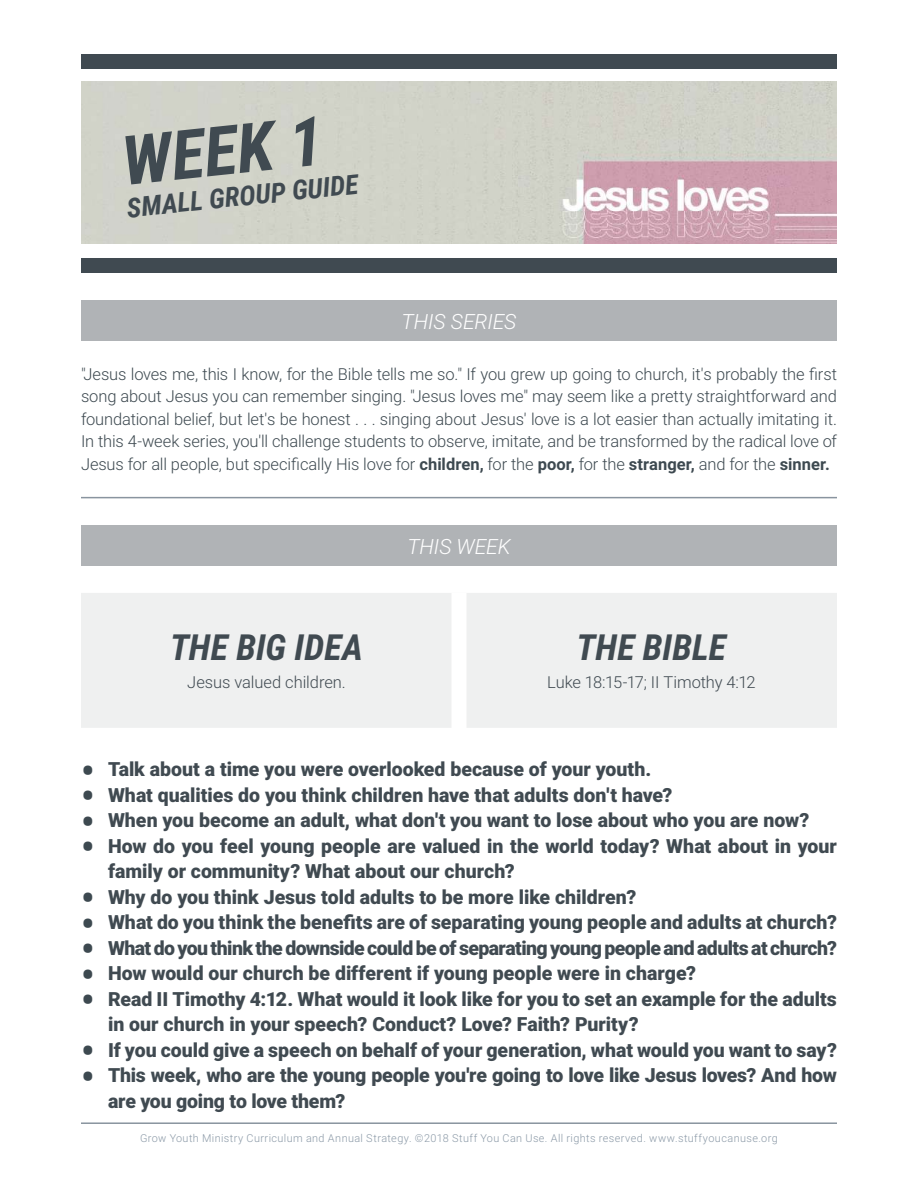
<style>
.page{position:relative;width:918px;height:1188px;background:#fff}
.page>*{position:absolute;margin:0;border:0;box-sizing:border-box;transform-origin:0 0}
.t1{font:italic 700 68.25px "Roboto Condensed";color:#404a51}
.t2{font:italic 700 36px "Roboto Condensed";color:#404a51}
.t3{font:italic 700 27.3px "Roboto Condensed";color:#404a51}
.t4{font:italic 300 21px "Roboto";letter-spacing:-.005em;color:#fff}
.t5{font:900 19.5px/25.5px "Roboto";color:#404a51}
.t6{font:900 19.5px "Roboto";letter-spacing:-.03em;color:#404a51}
.t7{font:300 16.5px/22.5px "Roboto";letter-spacing:-.005em;color:#3d4950;text-align:justify}
.t8{font:300 16.5px "Roboto";letter-spacing:-.005em;color:#404a51}
.t9{font:300 10.8px "Roboto";letter-spacing:.04em;color:#8b99a7}
.s1{font-weight:700}
.s2{font-weight:700;font-size:37.5px;color:#3d4950}
</style>
<div class="page">
<img style="left:81px;top:82px;width:756px;height:162px">
<hr style="left:81px;top:1122px;width:756px;height:2px;background:#89949f">
<div style="left:81px;top:258px;width:756px;height:15px;background:#404a51"></div>
<div style="left:81px;top:54px;width:756px;height:15px;background:#404a51"></div>
<div style="left:81px;top:300px;width:756px;height:40px;background:#b0b3b6"></div>
<div style="left:81px;top:525px;width:756px;height:41px;background:#b0b3b6"></div>
<hr style="left:81px;top:497px;width:756px;height:1px;background:#89949f">
<div style="left:81px;top:593px;width:756px;height:135px;background:#eff0f0"></div>
<div style="left:452px;top:593px;width:15px;height:135px;background:#fff"></div>
<h1 class="t1" style="left:118px;top:122px;width:204px;rotate:-6deg">WEEK 1</h1>
<h3 class="t3" style="left:125px;top:193px;width:234px;rotate:-6deg">SMALL GROUP GUIDE</h3>
<p class="t4" style="left:402px;top:309px;width:116px">THIS SERIES</p>
<p class="t7" style="left:81px;top:362px;width:758px">"Jesus loves me, this I know, for the Bible tells me so." If you grew up going to church, it's probably the first song about Jesus you can remember singing. "Jesus loves me" may seem like a pretty straightforward and foundational belief, but let's be honest . . . singing about Jesus' love is a lot easier than actually imitating it.<br>In this 4-week series, you'll challenge students to observe, imitate, and be transformed by the radical love of Jesus for all people, but specifically His love for <span class="s1">children,</span> for the <span class="s1">poor,</span> for the <span class="s1">stranger,</span> and for the <span class="s1">sinner.</span></p>
<h2 class="t2" style="left:170px;top:627px;width:195px">THE BIG IDEA</h2>
<p class="t8" style="left:187px;top:675px;width:160px">Jesus valued children.</p>
<p class="t4" style="left:407px;top:534px;width:105px">THIS WEEK</p>
<h2 class="t2" style="left:577px;top:627px;width:151px">THE BIBLE</h2>
<p class="t8" style="left:547px;top:675px;width:210px">Luke 18:15-17; II Timothy 4:12</p>
<p class="t5" style="left:81px;top:758px;width:572px"><span class="s2">•</span> Talk about a time you were overlooked because of your youth.</p>
<p class="t5" style="left:81px;top:784px;width:593px"><span class="s2">•</span> What qualities do you think children have that adults don't have?</p>
<p class="t5" style="left:81px;top:809px;width:730px"><span class="s2">•</span> When you become an adult, what don't you want to lose about who you are now?</p>
<p class="t5" style="left:108px;top:835px;width:731px;text-indent:-27px"><span class="s2">•</span> How do you feel young people are valued in the world today? What about in your family or community? What about our church?</p>
<p class="t5" style="left:81px;top:886px;width:557px"><span class="s2">•</span> Why do you think Jesus told adults to be more like children?</p>
<p class="t5" style="left:81px;top:909px;width:758px"><span class="s2">•</span> What do you think the benefits are of separating young people and adults at church?</p>
<p class="t6" style="left:81px;top:940px;width:757px"><span class="s2">•</span> What do you think the downside could be of separating young people and adults at church?</p>
<p class="t5" style="left:81px;top:962px;width:617px"><span class="s2">•</span> How would our church be different if young people were in charge?</p>
<p class="t5" style="left:108px;top:988px;width:730px;text-indent:-27px"><span class="s2">•</span> Read II Timothy 4:12. What would it look like for you to set an example for the adults in our church in your speech? Conduct? Love? Faith? Purity?</p>
<p class="t5" style="left:81px;top:1039px;width:757px"><span class="s2">•</span> If you could give a speech on behalf of your generation, what would you want to say?</p>
<p class="t5" style="left:108px;top:1064px;width:730px;text-indent:-27px"><span class="s2">•</span> This week, who are the young people you're going to love like Jesus loves? And how are you going to love them?</p>
<p class="t9" style="left:140px;top:1134px;width:639px">Grow Youth Ministry Curriculum and Annual Strategy. ©2018 Stuff You Can Use. All rights reserved. www.stuffyoucanuse.org</p>
</div>
